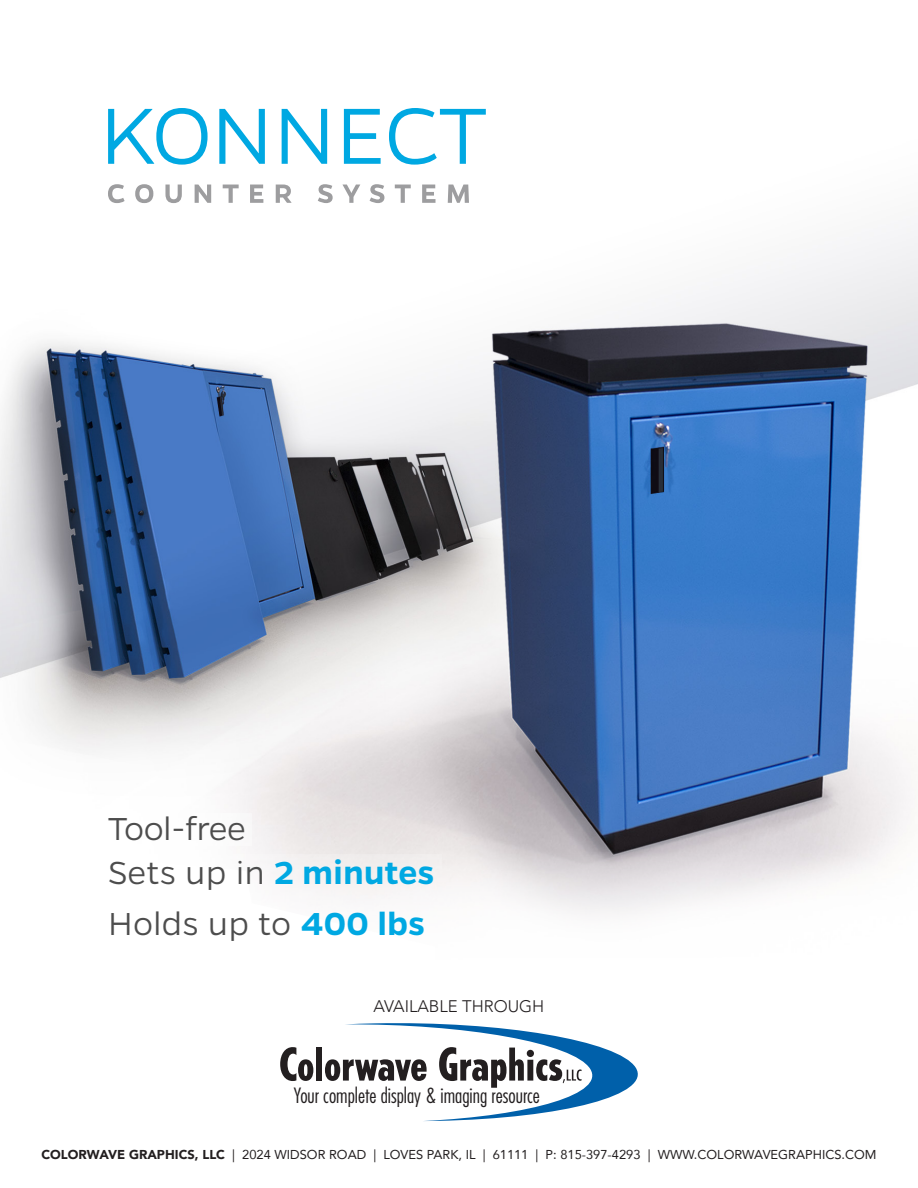
<style>
.page{position:relative;width:918px;height:1188px;background:#fff}
.page>*{position:absolute;margin:0;border:0;box-sizing:border-box;transform-origin:0 0}
.t1{font:300 36px/50.8px "Gentona";color:#4d4d4d}
.t2{font:300 condensed 20.55px "Futura";color:#231f20}
.t3{font:300 16.8px "Avenir";color:#231f20}
.t4{font:12.9px "Avenir";color:#231f20}
.s1{font-weight:600;color:#00a8e2}
.s2{font-weight:900}
</style>
<div class="page">
<img style="left:0;top:108px;width:918px;height:806px">
<svg style="left:108px;top:108px;width:100px;height:57px"></svg>
<svg style="left:219px;top:109px;width:46px;height:55px"></svg>
<svg style="left:282px;top:109px;width:45px;height:55px"></svg>
<svg style="left:344px;top:109px;width:37px;height:55px"></svg>
<svg style="left:389px;top:108px;width:97px;height:57px"></svg>
<svg style="left:108px;top:184px;width:17px;height:19px"></svg>
<svg style="left:135px;top:184px;width:18px;height:19px"></svg>
<svg style="left:165px;top:185px;width:17px;height:18px"></svg>
<svg style="left:195px;top:185px;width:16px;height:18px"></svg>
<svg style="left:223px;top:185px;width:16px;height:18px"></svg>
<svg style="left:250px;top:185px;width:13px;height:18px"></svg>
<svg style="left:276px;top:185px;width:15px;height:18px"></svg>
<svg style="left:318px;top:184px;width:15px;height:19px"></svg>
<svg style="left:342px;top:185px;width:18px;height:18px"></svg>
<svg style="left:370px;top:184px;width:14px;height:19px"></svg>
<svg style="left:395px;top:185px;width:16px;height:18px"></svg>
<svg style="left:422px;top:185px;width:14px;height:18px"></svg>
<svg style="left:448px;top:185px;width:21px;height:18px"></svg>
<svg style="left:103px;top:894px;width:332px;height:179px"></svg>
<svg style="left:280px;top:1047px;width:33px;height:34px"></svg>
<div style="left:316px;top:1048px;width:6px;height:33px;background:#231f20"></div>
<svg style="left:325px;top:1021px;width:313px;height:100px"></svg>
<img style="left:103px;top:855px;width:339px;height:39px">
<img style="left:103px;top:813px;width:149px;height:33px">
<h1 class="t1" style="left:108px;top:803px;width:139px">Tool-free</h1>
<h1 class="t1" style="left:108px;top:847px;width:328px">Sets up in <span class="s1">2 minutes<br></span>Holds up to <span class="s1">400 lbs</span></h1>
<h1 class="t1" style="left:108px;top:859px;width:139px">Tool-free</h1>
<h1 class="t1" style="left:108px;top:893px;width:328px">Sets up in <span class="s1">2 minutes</span></h1>
<h3 class="t3" style="left:374px;top:997px;width:172px">AVAILABLE THROUGH</h3>
<h2 class="t2" style="left:293px;top:1082px;width:248px">Your complete display &amp; imaging resource</h2>
<p class="t4" style="left:41px;top:1144px;width:837px"><span class="s2">COLORWAVE GRAPHICS, LLC</span> | 2024 WIDSOR ROAD | LOVES PARK, IL | 61111 | P: 815-397-4293 | WWW.COLORWAVEGRAPHICS.COM</p>
</div>
